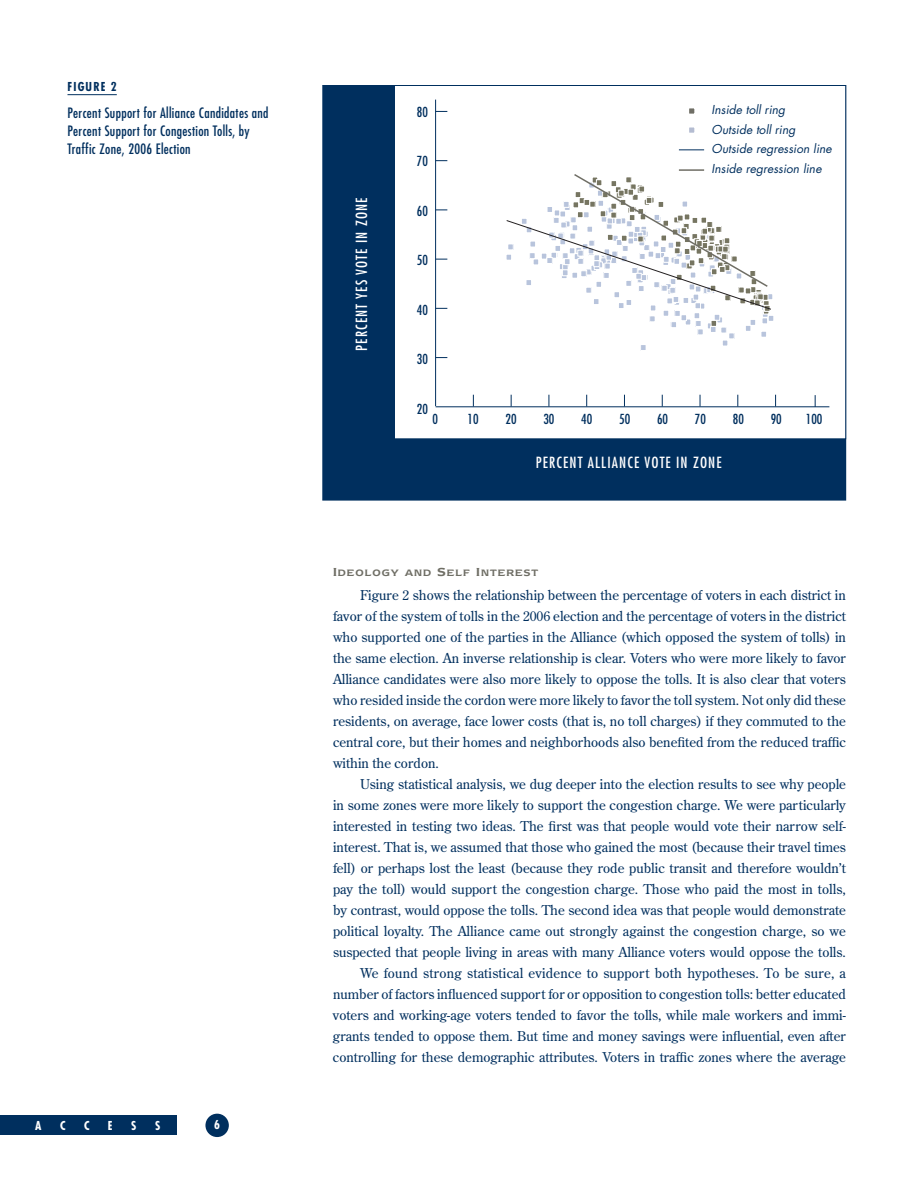
<style>
.page{position:relative;width:918px;height:1188px;background:#fff}
.page>*{position:absolute;margin:0;border:0;box-sizing:border-box;transform-origin:0 0}
.t1{font:condensed 15px "Futura";letter-spacing:.075em;color:#fff}
.t2{font:condensed 13.95px/18px "Futura";letter-spacing:.025em;color:#002f5e}
.t3{font:13.5px/21px "Century Old Style";color:#002f5e;text-align:justify}
.t4{font:condensed 13.5px "Futura";color:#002f5e}
.t5{font:italic 12px/19.5px "Futura";color:#002f5e}
.t6{font:700 condensed 12px "Futura";color:#fff}
.t7{font:700 condensed 12px "Futura";letter-spacing:.1em;color:#002f5e}
.t8{font:600 10.8px "Newtext IT Cby BT";letter-spacing:.095em;color:#6f6e65}
.s1{font-size:13.5px}
</style>
<div class="page">
<div style="left:323px;top:86px;width:522px;height:414px;background:#002f5e"></div>
<div style="left:395px;top:86px;width:450px;height:353px;background:#fff"></div>
<div style="left:394px;top:85px;width:452px;height:354px;border:1px solid #002f5e"></div>
<svg style="left:679px;top:149px;width:25px;height:1px"></svg>
<hr style="left:679px;top:169px;width:25px;height:2px;background:#6f6e65">
<div style="left:205px;top:1114px;width:24px;height:23px;background:#002f5e;border-radius:50%"></div>
<div style="left:0;top:1115px;width:177px;height:20px;background:#002f5e"></div>
<hr style="left:436px;top:407px;width:393px;height:1px;background:#002f5e">
<svg style="left:815px;top:395px;width:1px;height:12px"></svg>
<hr style="left:435px;top:100px;width:1px;height:306px;background:#002f5e">
<hr style="left:68px;top:94px;width:49px;height:1px;background:#002f5e">
<svg style="left:506px;top:174px;width:268px;height:177px"></svg>
<div style="left:688px;top:107px;width:8px;height:8px;border:2px solid #fff"></div>
<div style="left:688px;top:126px;width:8px;height:8px;border:2px solid #fff"></div>
<p class="t7" style="left:68px;top:81px;width:51px">FIGURE 2</p>
<p class="t2" style="left:68px;top:105px;width:203px">Percent Support for Alliance Candidates and<br>Percent Support for Congestion Tolls, by<br>Traffic Zone, 2006 Election</p>
<p class="t6" style="left:35px;top:1120px;width:8px">A</p>
<p class="t6" style="left:60px;top:1120px;width:7px">C</p>
<p class="t6" style="left:84px;top:1120px;width:7px">C</p>
<p class="t6" style="left:108px;top:1120px;width:6px">E</p>
<p class="t6" style="left:131px;top:1120px;width:7px">S</p>
<p class="t6" style="left:155px;top:1120px;width:7px">S</p>
<p class="t6" style="left:214px;top:1119px;width:7px">6</p>
<p class="t1" style="left:355px;top:351px;width:155px;rotate:-90deg">PERCENT YES VOTE IN ZONE</p>
<p class="t5" style="left:712px;top:101px;width:122px">Inside toll ring<br>Outside toll ring<br>Outside regression line<br>Inside regression line</p>
<p class="t4" style="left:417px;top:106px;width:13px">80</p>
<p class="t4" style="left:417px;top:155px;width:13px">70</p>
<p class="t4" style="left:417px;top:205px;width:13px">60</p>
<p class="t4" style="left:417px;top:254px;width:13px">50</p>
<p class="t4" style="left:417px;top:304px;width:13px">40</p>
<p class="t4" style="left:417px;top:353px;width:13px">30</p>
<p class="t4" style="left:417px;top:403px;width:13px">20</p>
<p class="t4" style="left:432px;top:413px;width:7px">0</p>
<p class="t4" style="left:468px;top:413px;width:13px">10</p>
<p class="t4" style="left:505px;top:413px;width:13px">20</p>
<p class="t4" style="left:543px;top:413px;width:13px">30</p>
<p class="t4" style="left:581px;top:413px;width:13px">40</p>
<p class="t4" style="left:619px;top:413px;width:13px">50</p>
<p class="t4" style="left:657px;top:413px;width:13px">60</p>
<p class="t4" style="left:695px;top:413px;width:13px">70</p>
<p class="t4" style="left:733px;top:413px;width:13px">80</p>
<p class="t4" style="left:771px;top:413px;width:13px">90</p>
<p class="t4" style="left:806px;top:413px;width:18px">100</p>
<p class="t1" style="left:536px;top:456px;width:187px">PERCENT ALLIANCE VOTE IN ZONE</p>
<p class="t8" style="left:333px;top:566px;width:207px"><span class="s1">I</span>DEOLOGY AND <span class="s1">S</span>ELF <span class="s1">I</span>NTEREST</p>
<p class="t3" style="left:333px;top:585px;width:515px;text-indent:27px">Figure 2 shows the relationship between the percentage of voters in each district in favor of the system of tolls in the 2006 election and the percentage of voters in the district who supported one of the parties in the Alliance (which opposed the system of tolls) in the same election. An inverse relationship is clear. Voters who were more likely to favor Alliance candidates were also more likely to oppose the tolls. It is also clear that voters who resided inside the cordon were more likely to favor the toll system. Not only did these residents, on average, face lower costs (that is, no toll charges) if they commuted to the central core, but their homes and neighborhoods also benefited from the reduced traffic within the cordon.</p>
<p class="t3" style="left:333px;top:774px;width:515px;text-align:right">Using statistical analysis, we dug deeper into the election results to see why people<br>in some zones were more likely to support the congestion charge. We were particularly interested in testing two ideas. The first was that people would vote their narrow self&shy;interest. That is, we assumed that those who gained the most (because their travel times fell) or perhaps lost the least (because they rode public transit and therefore wouldn’t pay the toll) would support the congestion charge. Those who paid the most in tolls, by contrast, would oppose the tolls. The second idea was that people would demonstrate political loyalty. The Alliance came out strongly against the congestion charge, so we suspected that people living in areas with many Alliance voters would oppose the tolls.<br>We found strong statistical evidence to support both hypotheses. To be sure, a number of factors influenced support for or opposition to congestion tolls: better educated voters and working-age voters tended to favor the tolls, while male workers and immi&shy;grants tended to oppose them. But time and money savings were influential, even after controlling for these demographic attributes. Voters in traffic zones where the average</p>
</div>
